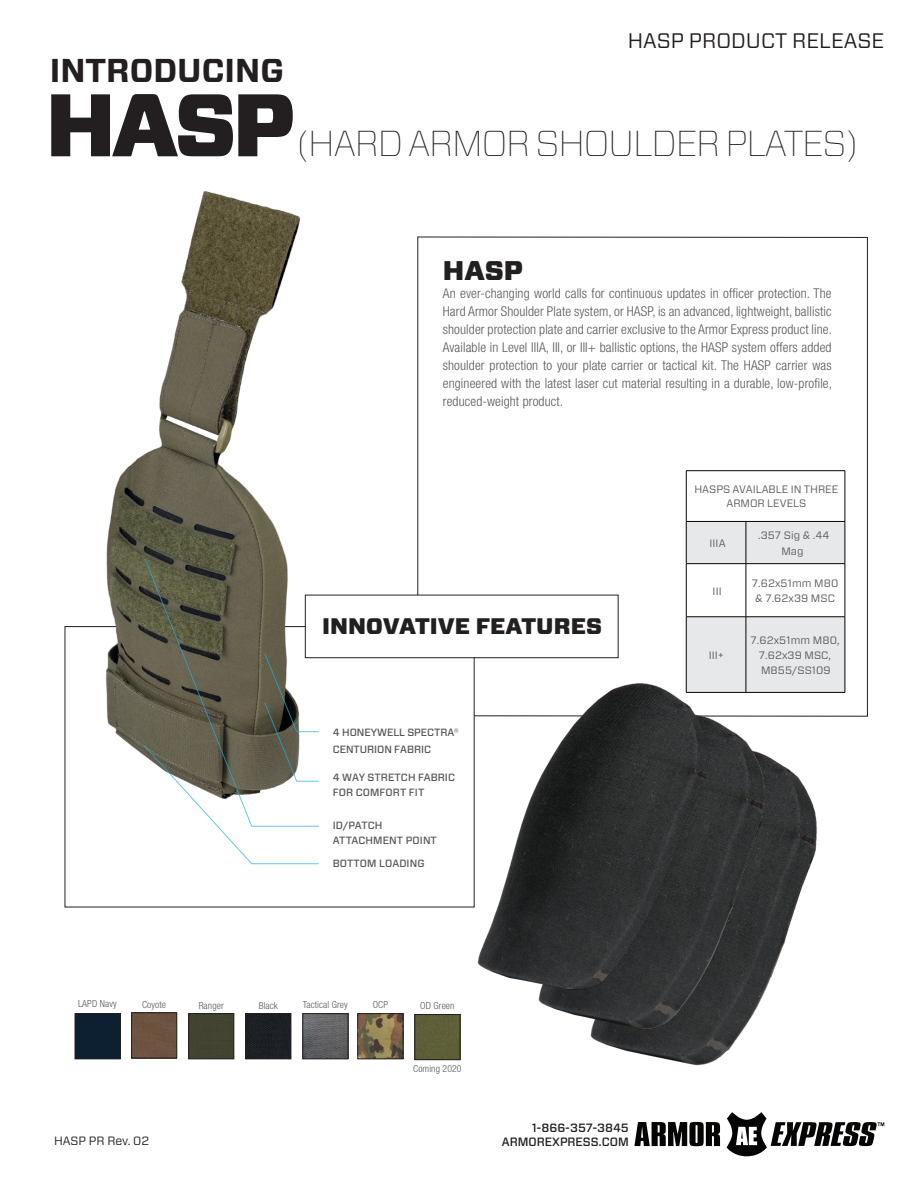
<style>
.page{position:relative;width:918px;height:1188px;background:#fff}
.page>*{position:absolute;margin:0;border:0;box-sizing:border-box;transform-origin:0 0}
.t1{font:900 88.5px "Forza";color:#231f20}
.t2{font:100 36px "Forza";letter-spacing:-.05em;color:#231f20}
.t3{font:700 33px "Forza";color:#231f20}
.t4{font:900 27px "Forza";color:#231f20}
.t5{font:900 22.5px "Forza";color:#231f20}
.t6{font:21px "Forza";color:#231f20}
.Product_Descriptions{font:300 condensed 13.5px/18px "Helvetica Neue LT Pro";letter-spacing:.01em;color:#57585a;text-align:justify}
.t7{font:500 12px/14.4px "Forza";color:#231f20;text-align:right}
.t8{font:12px "Forza";color:#231f20}
.t9{font:10.65px/15.3px "Forza";letter-spacing:.01em;color:#58595b;text-align:center}
.t10{font:500 10.5px/15px "Forza";letter-spacing:.005em;color:#58595b}
.Caption_text{font:300 condensed 9.75px "Helvetica Neue LT Pro";letter-spacing:.01em;color:#57585a}
</style>
<div class="page">
<svg style="left:634px;top:1122px;width:86px;height:24px"></svg>
<svg style="left:727px;top:1112px;width:157px;height:44px"></svg>
<svg style="left:417px;top:237px;width:451px;height:480px"></svg>
<div style="left:65px;top:626px;width:409px;height:281px;background:#fff"></div>
<div style="left:305px;top:595px;width:313px;height:63px;background:#fff;border:1px solid #231f20"></div>
<img style="left:66px;top:191px;width:274px;height:612px">
<svg style="left:144px;top:558px;width:176px;height:94px"></svg>
<svg style="left:143px;top:652px;width:177px;height:212px"></svg>
<svg style="left:687px;top:471px;width:158px;height:221px"></svg>
<hr style="left:845px;top:471px;width:1px;height:50px;background:#050504">
<hr style="left:686px;top:617px;width:1px;height:75px;background:#050504">
<hr style="left:746px;top:617px;width:1px;height:75px;background:#050504">
<hr style="left:845px;top:617px;width:1px;height:75px;background:#050504">
<hr style="left:686px;top:692px;width:60px;height:1px;background:#050504">
<hr style="left:746px;top:692px;width:99px;height:1px;background:#050504">
<hr style="left:686px;top:522px;width:1px;height:41px;background:#050504">
<hr style="left:746px;top:522px;width:1px;height:41px;background:#050504">
<hr style="left:845px;top:522px;width:1px;height:41px;background:#050504">
<hr style="left:686px;top:564px;width:1px;height:53px;background:#050504">
<hr style="left:686px;top:563px;width:60px;height:1px;background:#050504">
<hr style="left:746px;top:563px;width:99px;height:1px;background:#050504">
<hr style="left:746px;top:564px;width:1px;height:53px;background:#050504">
<hr style="left:845px;top:564px;width:1px;height:53px;background:#050504">
<hr style="left:686px;top:617px;width:60px;height:1px;background:#050504">
<hr style="left:746px;top:617px;width:99px;height:1px;background:#050504">
<hr style="left:686px;top:470px;width:60px;height:1px;background:#050504">
<hr style="left:686px;top:471px;width:1px;height:50px;background:#050504">
<hr style="left:746px;top:470px;width:99px;height:1px;background:#050504">
<hr style="left:686px;top:521px;width:60px;height:1px;background:#050504">
<hr style="left:746px;top:521px;width:99px;height:1px;background:#050504">
<img style="left:590px;top:758px;width:227px;height:308px">
<img style="left:538px;top:708px;width:233px;height:326px">
<img style="left:474px;top:673px;width:244px;height:325px">
<div style="left:248px;top:1015px;width:41px;height:42px;background:#1c2024"></div>
<div style="left:246px;top:1013px;width:45px;height:46px;border:1px solid #231f20"></div>
<div style="left:133px;top:1015px;width:42px;height:41px;background:#6d5440"></div>
<div style="left:131px;top:1013px;width:46px;height:45px;border:1px solid #231f20"></div>
<div style="left:190px;top:1015px;width:42px;height:42px;background:#424331"></div>
<div style="left:188px;top:1013px;width:46px;height:46px;border:1px solid #231f20"></div>
<img style="left:305px;top:1015px;width:41px;height:42px">
<div style="left:303px;top:1013px;width:45px;height:46px;border:1px solid #231f20"></div>
<div style="left:75px;top:1014px;width:45px;height:45px;background:#0c2032"></div>
<div style="left:75px;top:1013px;width:45px;height:46px;border:1px solid #231f20"></div>
<img style="left:360px;top:1015px;width:41px;height:42px">
<div style="left:358px;top:1013px;width:45px;height:46px;border:1px solid #231f20"></div>
<div style="left:417px;top:1016px;width:41px;height:42px;background:#5d5e39"></div>
<div style="left:415px;top:1014px;width:45px;height:46px;border:1px solid #231f20"></div>
<h3 class="t6" style="left:628px;top:27px;width:258px">HASP PRODUCT RELEASE</h3>
<p class="t3" style="left:50px;top:48px;width:235px">INTRODUCING</p>
<p class="t1" style="left:45px;top:66px;width:251px">HASP</p>
<p class="t2" style="left:297px;top:118px;width:563px">(HARD ARMOR SHOULDER PLATES)</p>
<p class="t4" style="left:443px;top:253px;width:82px">HASP</p>
<p class="Product_Descriptions" style="left:443px;top:284px;width:391px">An ever-changing world calls for continuous updates in officer protection. The Hard Armor Shoulder Plate system, or HASP, is an advanced, lightweight, ballistic shoulder protection plate and carrier exclusive to the Armor Express product line.<br>Available in Level IIIA, III, or III+ ballistic options, the HASP system offers added shoulder protection to your plate carrier or tactical kit. The HASP carrier was engineered with the latest laser cut material resulting in a durable, low-profile, reduced-weight product.</p>
<p class="t5" style="left:322px;top:612px;width:281px">INNOVATIVE FEATURES</p>
<p class="t10" style="left:333px;top:725px;width:127px;line-height:16.5px">4 HONEYWELL SPECTRA®<br>CENTURION FABRIC</p>
<p class="t10" style="left:333px;top:770px;width:124px">4 WAY STRETCH FABRIC<br>FOR COMFORT FIT</p>
<p class="t10" style="left:333px;top:818px;width:106px">ID/PATCH<br>ATTACHMENT POINT</p>
<p class="t10" style="left:333px;top:856px;width:93px">BOTTOM LOADING</p>
<p class="Caption_text" style="left:78px;top:998px;width:40px">LAPD Navy</p>
<p class="Caption_text" style="left:142px;top:999px;width:25px">Coyote</p>
<p class="Caption_text" style="left:199px;top:1000px;width:27px">Ranger</p>
<p class="Caption_text" style="left:259px;top:1000px;width:21px">Black</p>
<p class="Caption_text" style="left:303px;top:999px;width:47px">Tactical Grey</p>
<p class="Caption_text" style="left:373px;top:999px;width:17px">OCP</p>
<p class="Caption_text" style="left:420px;top:1000px;width:36px">OD Green</p>
<p class="t8" style="left:54px;top:1133px;width:97px">HASP PR Rev. 02</p>
<p class="Caption_text" style="left:413px;top:1063px;width:50px">Coming 2020</p>
<p class="t7" style="left:502px;top:1120px;width:128px">1-866-357-3845<br>ARMOREXPRESS.COM</p>
<p class="t9" style="left:694px;top:482px;width:146px;line-height:14.5px">HASPS AVAILABLE IN THREE<br>ARMOR LEVELS</p>
<p class="t9" style="left:709px;top:535px;width:18px">IIIA</p>
<p class="t9" style="left:758px;top:528px;width:73px">.357 Sig &amp; .44<br>Mag</p>
<p class="t9" style="left:713px;top:583px;width:11px">III</p>
<p class="t9" style="left:752px;top:575px;width:88px">7.62x51mm M80 &amp; 7.62x39 MSC</p>
<p class="t9" style="left:709px;top:647px;width:16px">III+</p>
<p class="t9" style="left:751px;top:632px;width:90px">7.62x51mm M80,<br>7.62x39 MSC,<br>M855/SS109</p>
</div>
